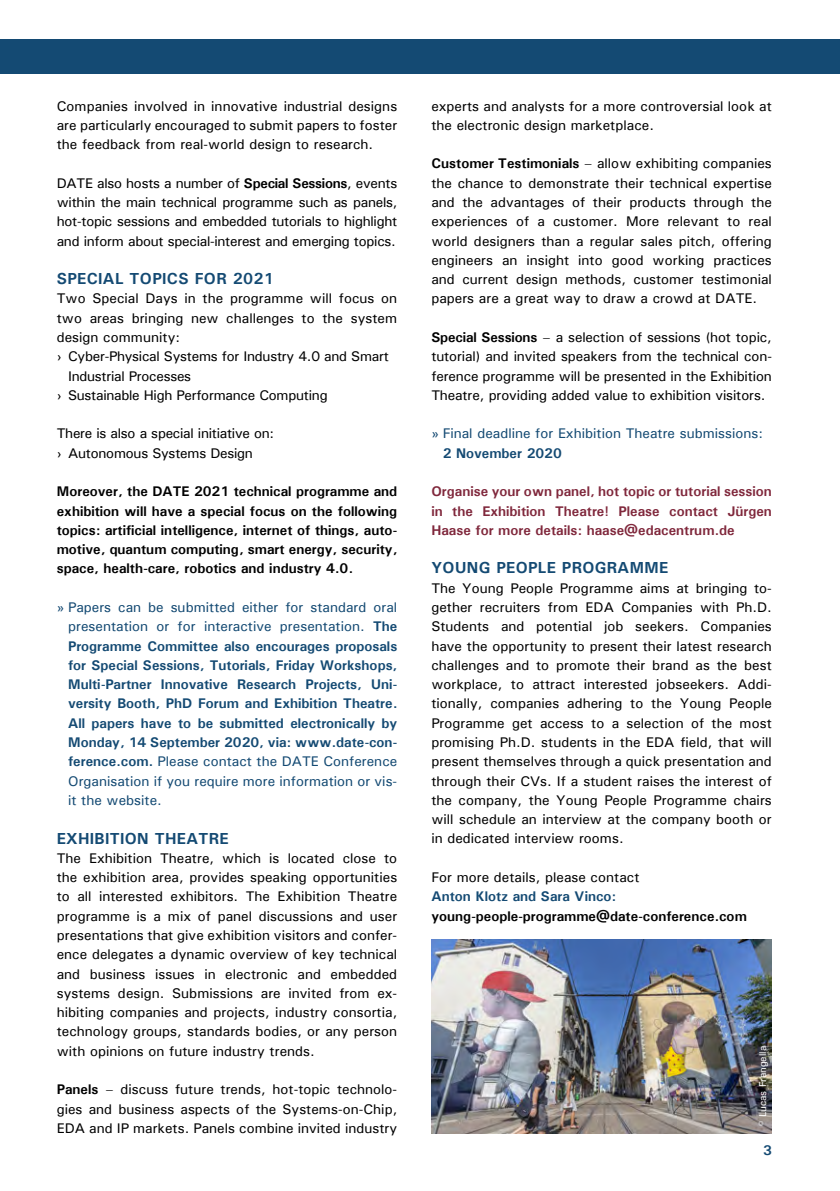
<style>
.page{position:relative;width:840px;height:1191px;background:#fff}
.page>*{position:absolute;margin:0;border:0;box-sizing:border-box;transform-origin:0 0}
.t1{font:700 16px "Univers";letter-spacing:.02em;color:#144a73}
.t2{font:500 14px/19.2px "Univers";color:#000;text-align:justify}
.t3{font:700 14px/19.2px "Univers";color:#144a73;text-align:justify}
.t4{font:700 14px/19.2px "Univers";color:#000;text-align:justify}
.t5{font:500 14px/19.2px "Univers";letter-spacing:-.02em;color:#000}
.t6{font:700 14px/19.2px "Univers";color:#80283c;text-align:justify}
.t7{font:500 14px/19.2px "Univers";color:#144a73}
.t8{font:500 10px "Univers";color:#fff}
.s1{font-weight:700}
.s2{font-weight:500}
</style>
<div class="page">
<div style="left:0;top:40px;width:839px;height:34px;background:#144a73"></div>
<img style="left:431px;top:940px;width:340px;height:194px">
<p class="t2" style="left:57px;top:96px;width:342px">Companies involved in innovative industrial designs are particularly encouraged to submit papers to foster the feedback from real-world design to research.</p>
<p class="t2" style="left:57px;top:173px;width:342px">DATE also hosts a number of <span class="s1">Special Sessions</span>, events within the main technical programme such as panels, hot-topic sessions and embedded tutorials to highlight and inform about special-interest and emerging topics.</p>
<p class="t1" style="left:57px;top:269px;width:218px">SPECIAL TOPICS FOR 2021</p>
<p class="t2" style="left:57px;top:289px;width:342px">Two Special Days in the programme will focus on</p>
<p class="t2" style="left:57px;top:308px;width:342px">two areas bringing new challenges to the system</p>
<p class="t2" style="left:57px;top:327px;width:125px">design community:</p>
<p class="t5" style="left:57px;top:347px;width:333px">› Cyber-Physical Systems for Industry 4.0 and Smart</p>
<p class="t5" style="left:68px;top:366px;width:125px">Industrial Processes</p>
<p class="t5" style="left:57px;top:385px;width:272px">› Sustainable High Performance Computing</p>
<p class="t5" style="left:57px;top:424px;width:219px">There is also a special initiative on: › Autonomous Systems Design</p>
<p class="t4" style="left:57px;top:482px;width:342px">Moreover, the DATE 2021 technical programme and exhibition will have a special focus on the following topics: artificial intelligence, internet of things, auto&shy;motive, quantum computing, smart energy, security, space, health-care, robotics and industry 4.0.</p>
<p class="t3" style="left:68px;top:597px;width:330px;text-indent:-11px"><span class="s2">» Papers can be submitted either for standard oral presentation or for interactive presentation.</span> The Programme Committee also encourages proposals for Special Sessions, Tutorials, Friday Workshops, Multi-Partner Innovative Research Projects, Uni&shy;versity Booth, PhD Forum and Exhibition Theatre.<br>All papers have to be submitted electronically by Monday, 14 September 2020, via: www.date-con&shy;ference.com. <span class="s2">Please contact the DATE Conference Organisation if you require more information or vis&shy;it the website.</span></p>
<p class="t1" style="left:57px;top:828px;width:173px">EXHIBITION THEATRE</p>
<p class="t2" style="left:57px;top:848px;width:342px">The Exhibition Theatre, which is located close to the exhibition area, provides speaking opportunities to all interested exhibitors. The Exhibition Theatre programme is a mix of panel discussions and user presentations that give exhibition visitors and confer&shy;ence delegates a dynamic overview of key technical and business issues in electronic and embedded systems design. Submissions are invited from ex&shy;hibiting companies and projects, industry consortia, technology groups, standards bodies, or any person with opinions on future industry trends.</p>
<p class="t2" style="left:57px;top:1079px;width:342px"><span class="s1">Panels</span> – discuss future trends, hot-topic technolo&shy;gies and business aspects of the Systems-on-Chip, EDA and IP markets. Panels combine invited industry</p>
<p class="t2" style="left:431px;top:96px;width:342px">experts and analysts for a more controversial look at the electronic design marketplace.</p>
<p class="t2" style="left:431px;top:154px;width:342px"><span class="s1">Customer Testimonials</span> – allow exhibiting companies the chance to demonstrate their technical expertise and the advantages of their products through the experiences of a customer. More relevant to real world designers than a regular sales pitch, offering engineers an insight into good working practices and current design methods, customer testimonial papers are a great way to draw a crowd at DATE.</p>
<p class="t2" style="left:431px;top:327px;width:342px"><span class="s1">Special Sessions</span> – a selection of sessions (hot topic, tutorial) and invited speakers from the technical con&shy;ference programme will be presented in the Exhibition Theatre, providing added value to exhibition visitors.</p>
<p class="t7" style="left:431px;top:424px;width:333px">» Final deadline for Exhibition Theatre submissions: -<span class="s1">2 November 2020</span></p>
<p class="t6" style="left:431px;top:482px;width:342px">Organise your own panel, hot topic or tutorial session in the Exhibition Theatre! Please contact Jürgen Haase for more details: haase@edacentrum.de</p>
<p class="t1" style="left:431px;top:558px;width:238px">YOUNG PEOPLE PROGRAMME</p>
<p class="t2" style="left:431px;top:578px;width:342px">The Young People Programme aims at bringing to&shy;gether recruiters from EDA Companies with Ph.D.<br>Students and potential job seekers. Companies have the opportunity to present their latest research challenges and to promote their brand as the best workplace, to attract interested jobseekers. Addi&shy;tionally, companies adhering to the Young People Programme get access to a selection of the most promising Ph.D. students in the EDA field, that will present themselves through a quick presentation and through their CVs. If a student raises the interest of the company, the Young People Programme chairs will schedule an interview at the company booth or in dedicated interview rooms.</p>
<p class="t2" style="left:431px;top:867px;width:209px">For more details, please contact</p>
<p class="t3" style="left:431px;top:886px;width:186px">Anton Klotz and Sara Vinco:</p>
<p class="t4" style="left:431px;top:906px;width:317px">young-people-programme@date-conference.com</p>
<p class="t8" style="left:756px;top:1125px;width:81px;rotate:-90deg">© Lucas Frangella</p>
<p class="t3" style="left:762px;top:1140px;width:10px">3</p>
</div>
